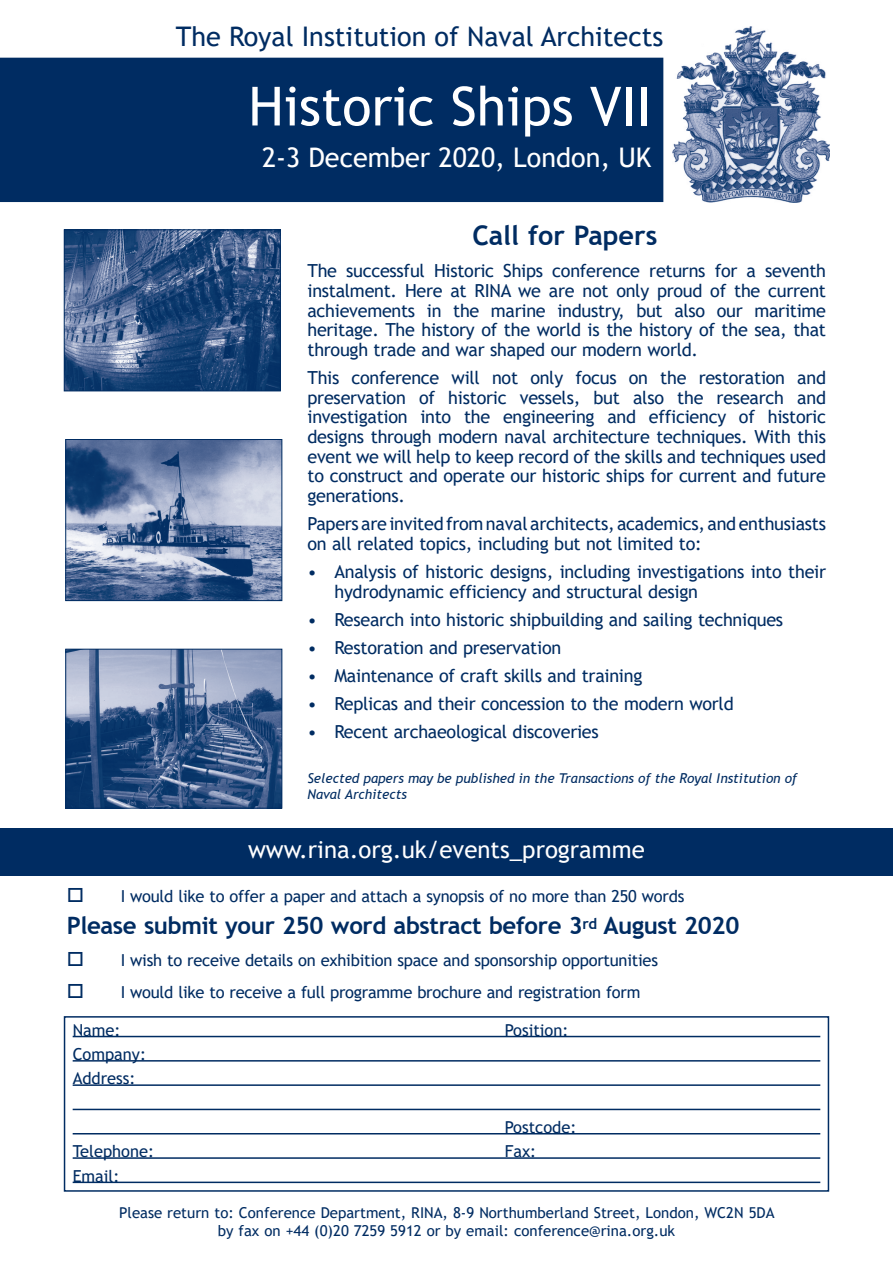
<style>
.page{position:relative;width:893px;height:1263px;background:#fff}
.page>*{position:absolute;margin:0;border:0;box-sizing:border-box;transform-origin:0 0}
.t1{font:54px "Trebuchet MS";color:#fff}
.t2{font:27px "Trebuchet MS";color:#002c62}
.t3{font:27px "Trebuchet MS";color:#fff}
.t4{font:700 27px "Trebuchet MS";color:#002c62}
.t5{font:700 24px "Trebuchet MS";letter-spacing:-.015em;color:#002c62}
.t6{font:24px "Trebuchet MS";color:#fff}
.t7{font:18px/19.6px "Trebuchet MS";letter-spacing:-.015em;color:#002c62;text-align:justify}
.t8{font:16.5px "Trebuchet MS";letter-spacing:-.015em;color:#002c62}
.t9{font:15px "Trebuchet MS";color:#002c62}
.t10{font:italic 13.5px/16.2px "Trebuchet MS";color:#002c62}
</style>
<div class="page">
<hr style="left:73px;top:1036px;width:747px;height:1px;background:#002c62">
<hr style="left:73px;top:1060px;width:747px;height:1px;background:#002c62">
<hr style="left:73px;top:1084px;width:747px;height:2px;background:#002c62">
<hr style="left:73px;top:1109px;width:747px;height:1px;background:#002c62">
<hr style="left:73px;top:1133px;width:747px;height:1px;background:#002c62">
<hr style="left:73px;top:1157px;width:747px;height:2px;background:#002c62">
<hr style="left:73px;top:1181px;width:747px;height:2px;background:#002c62">
<div style="left:64px;top:1016px;width:765px;height:176px;border:2px solid #002c62"></div>
<img style="left:67px;top:651px;width:213px;height:156px">
<div style="left:65px;top:649px;width:217px;height:160px;border:1px solid #002c62"></div>
<img style="left:67px;top:441px;width:213px;height:158px">
<div style="left:65px;top:439px;width:217px;height:162px;border:1px solid #002c62"></div>
<img style="left:66px;top:231px;width:213px;height:158px">
<div style="left:64px;top:229px;width:217px;height:162px;border:1px solid #002c62"></div>
<div style="left:0;top:58px;width:663px;height:144px;background:#002c62"></div>
<img style="left:672px;top:26px;width:157px;height:176px">
<div style="left:0;top:828px;width:893px;height:48px;background:#002c62"></div>
<p class="t2" style="left:176px;top:20px;width:489px">The Royal Institution of Naval Architects</p>
<p class="t1" style="left:248px;top:72px;width:405px">Historic Ships VII</p>
<p class="t3" style="left:262px;top:140px;width:391px">2-3 December 2020, London, UK</p>
<p class="t4" style="left:472px;top:219px;width:186px">Call for Papers</p>
<p class="t7" style="left:307px;top:261px;width:520px">The successful Historic Ships conference returns for a seventh instalment. Here at RINA we are not only proud of the current achievements in the marine industry, but also our maritime heritage. The history of the world is the history of the sea, that through trade and war shaped our modern world.</p>
<p class="t7" style="left:307px;top:368px;width:520px">This conference will not only focus on the restoration and preservation of historic vessels, but also the research and investigation into the engineering and efficiency of historic designs through modern naval architecture techniques. With this event we will help to keep record of the skills and techniques used to construct and operate our historic ships for current and future generations.</p>
<p class="t7" style="left:307px;top:514px;width:520px">Papers are invited from naval architects, academics, and enthusiasts on all related topics, including but not limited to:</p>
<p class="t7" style="left:334px;top:562px;width:493px;text-indent:-27px">• Analysis of historic designs, including investigations into their hydrodynamic efficiency and structural design</p>
<p class="t7" style="left:307px;top:609px;width:477px">• Research into historic shipbuilding and sailing techniques</p>
<p class="t7" style="left:307px;top:638px;width:255px">• Restoration and preservation</p>
<p class="t7" style="left:307px;top:666px;width:336px">• Maintenance of craft skills and training</p>
<p class="t7" style="left:307px;top:694px;width:428px">• Replicas and their concession to the modern world</p>
<p class="t7" style="left:307px;top:722px;width:293px">• Recent archaeological discoveries</p>
<p class="t10" style="left:307px;top:770px;width:491px">Selected papers may be published in the Transactions of the Royal Institution of<br>Naval Architects</p>
<p class="t6" style="left:248px;top:834px;width:398px">www.rina.org.uk/events_programme</p>
<p class="t8" style="left:67px;top:886px;width:619px">□ I would like to offer a paper and attach a synopsis of no more than 250 words</p>
<p class="t5" style="left:67px;top:911px;width:674px">Please submit your 250 word abstract before 3<sup>rd</sup> August 2020</p>
<p class="t8" style="left:67px;top:950px;width:593px">□ I wish to receive details on exhibition space and sponsorship opportunities</p>
<p class="t8" style="left:67px;top:982px;width:575px">□ I would like to receive a full programme brochure and registration form</p>
<p class="t8" style="left:73px;top:1019px;width:49px">Name:</p>
<p class="t8" style="left:505px;top:1019px;width:65px">Position:</p>
<p class="t8" style="left:73px;top:1044px;width:75px">Company:</p>
<p class="t8" style="left:73px;top:1068px;width:64px">Address:</p>
<p class="t8" style="left:505px;top:1117px;width:73px">Postcode:</p>
<p class="t8" style="left:73px;top:1141px;width:83px">Telephone:</p>
<p class="t8" style="left:505px;top:1141px;width:33px">Fax:</p>
<p class="t8" style="left:73px;top:1165px;width:48px">Email:</p>
<p class="t9" style="left:119px;top:1203px;width:657px">Please return to: Conference Department, RINA, 8-9 Northumberland Street, London, WC2N 5DA</p>
<p class="t9" style="left:218px;top:1221px;width:459px">by fax on +44 (0)20 7259 5912 or by email: conference@rina.org.uk</p>
</div>
